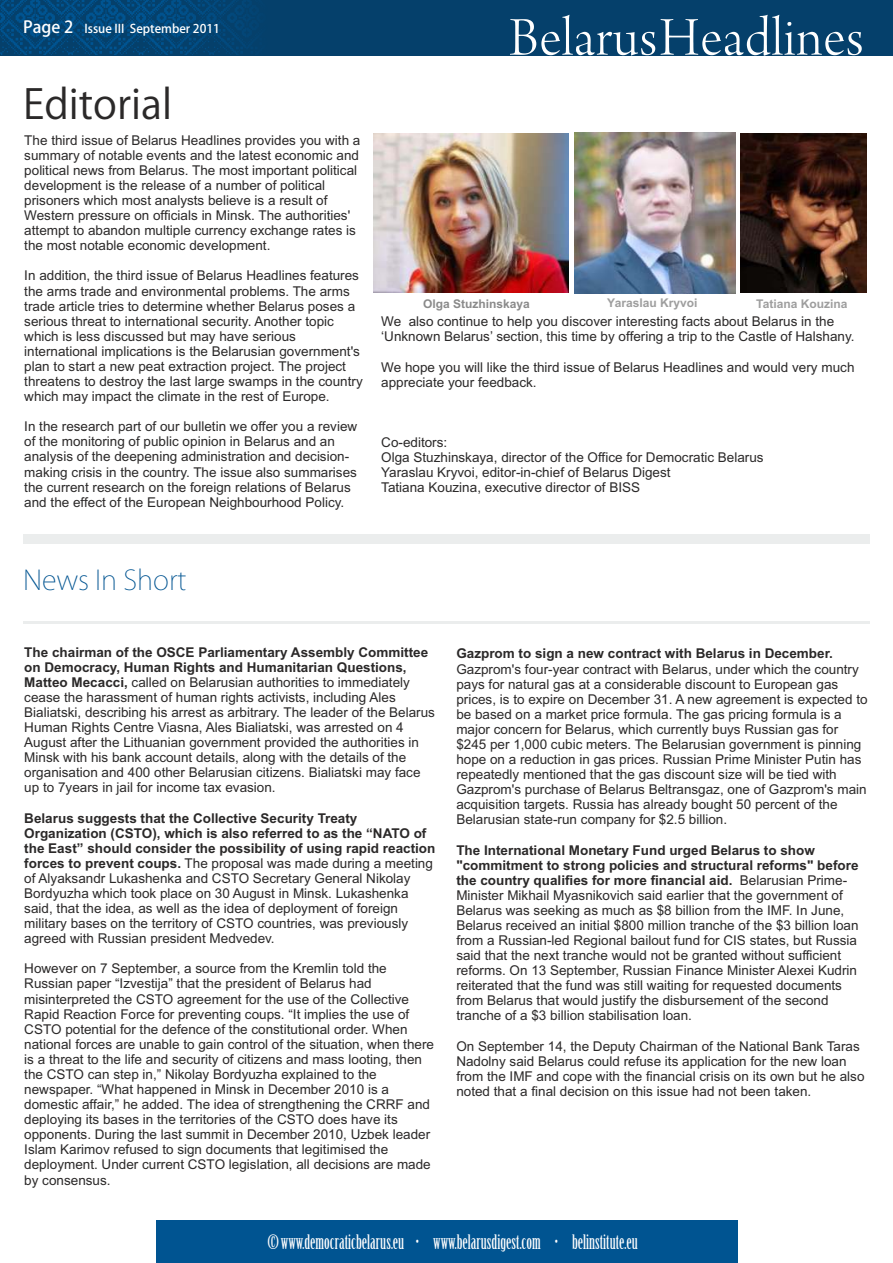
<style>
.page{position:relative;width:893px;height:1263px;background:#fff}
.page>*{position:absolute;margin:0;border:0;box-sizing:border-box;transform-origin:0 0}
.t1{font:57.6px "Arno Pro Light Display";letter-spacing:.015em;color:#fff}
.t2{font:40.5px "Koz Go Pro";color:#2b2929}
.t3{font:200 27px "Koz Go Pro";color:#005491}
.t4{font:19.5px "Birch Std";color:#fff}
.t5{font:13.5px/15.1px "Arial";color:#2b2929}
.t6{font:700 13.5px "Arial";color:#2b2929}
.t7{font:700 12px "Arial";color:#9e9e9e}
.t8{font:500 12px "Koz Go Pro";color:#fff}
.t9{font:700 12px "Arial";color:#8a8a8a}
.s1{font-size:16.5px}
.s2{font-weight:700}
</style>
<div class="page">
<div style="left:0;top:0;width:893px;height:55px;background:#05406b"></div>
<svg style="left:0;top:0;width:249px;height:55px"></svg>
<div style="left:23px;top:535px;width:847px;height:9px;background:#ebeded"></div>
<div style="left:156px;top:1221px;width:581px;height:42px;background:#005491"></div>
<img style="left:740px;top:133px;width:126px;height:159px">
<img style="left:575px;top:132px;width:161px;height:161px">
<hr style="left:23px;top:621px;width:847px;height:2px;background:#ebeded">
<img style="left:374px;top:134px;width:194px;height:158px">
<p class="t8" style="left:23px;top:22px;width:198px"><span class="s1">Page 2</span> Issue III September 2011</p>
<h2 class="t2" style="left:23px;top:84px;width:150px">Editorial</h2>
<p class="t5" style="left:24px;top:134px;width:338px">The third issue of Belarus Headlines provides you with a summary of notable events and the latest economic and political news from Belarus. The most important political development is the release of a number of political prisoners which most analysts believe is a result of Western pressure on officials in Minsk. The authorities' attempt to abandon multiple currency exchange rates is the most notable economic development.</p>
<p class="t5" style="left:24px;top:269px;width:340px">In addition, the third issue of Belarus Headlines features the arms trade and environmental problems. The arms trade article tries to determine whether Belarus poses a serious threat to international security. Another topic which is less discussed but may have serious international implications is the Belarusian government's plan to start a new peat extraction project. The project threatens to destroy the last large swamps in the country which may impact the climate in the rest of Europe.</p>
<p class="t5" style="left:24px;top:420px;width:334px">In the research part of our bulletin we offer you a review of the monitoring of public opinion in Belarus and an analysis of the deepening administration and decision&shy;making crisis in the country. The issue also summarises the current research on the foreign relations of Belarus and the effect of the European Neighbourhood Policy.</p>
<h1 class="t1" style="left:509px;top:15px;width:356px">BelarusHeadlines</h1>
<p class="t9" style="left:423px;top:299px;width:108px">Olga Stuzhinskaya</p>
<p class="t7" style="left:607px;top:298px;width:92px">Yaraslau Kryvoi</p>
<p class="t7" style="left:756px;top:299px;width:93px">Tatiana Kouzina</p>
<p class="t5" style="left:381px;top:315px;width:475px">We also continue to help you discover interesting facts about Belarus in the ‘Unknown Belarus’ section, this time by offering a trip to the Castle of Halshany.</p>
<p class="t5" style="left:381px;top:361px;width:475px">We hope you will like the third issue of Belarus Headlines and would very much appreciate your feedback.</p>
<p class="t5" style="left:381px;top:436px;width:384px">Co-editors:<br>Olga Stuzhinskaya, director of the Office for Democratic Belarus Yaraslau Kryvoi, editor-in-chief of Belarus Digest<br>Tatiana Kouzina, executive director of BISS</p>
<h3 class="t3" style="left:23px;top:566px;width:165px">News In Short</h3>
<p class="t5" style="left:24px;top:645px;width:412px"><span class="s2">The chairman of the OSCE Parliamentary Assembly Committee on Democracy, Human Rights and Humanitarian Questions, Matteo Mecacci,</span> called on Belarusian authorities to immediately cease the harassment of human rights activists, including Ales Bialiatski, describing his arrest as arbitrary. The leader of the Belarus Human Rights Centre Viasna, Ales Bialiatski, was arrested on 4<br>August after the Lithuanian government provided the authorities in Minsk with his bank account details, along with the details of the organisation and 400 other Belarusian citizens. Bialiatski may face up to 7years in jail for income tax evasion.</p>
<p class="t5" style="left:24px;top:811px;width:413px"><span class="s2">Belarus suggests that the Collective Security Treaty Organization (CSTO), which is also referred to as the “NATO of the East” should consider the possibility of using rapid reaction forces to prevent coups.</span> The proposal was made during a meeting of Alyaksandr Lukashenka and CSTO Secretary General Nikolay Bordyuzha which took place on 30 August in Minsk. Lukashenka said, that the idea, as well as the idea of deployment of foreign military bases on the territory of CSTO countries, was previously agreed with Russian president Medvedev.</p>
<p class="t5" style="left:24px;top:962px;width:411px">However on 7 September, a source from the Kremlin told the Russian paper “Izvestija” that the president of Belarus had misinterpreted the CSTO agreement for the use of the Collective Rapid Reaction Force for preventing coups. “It implies the use of CSTO potential for the defence of the constitutional order. When national forces are unable to gain control of the situation, when there is a threat to the life and security of citizens and mass looting, then the CSTO can step in,” Nikolay Bordyuzha explained to the newspaper. “What happened in Minsk in December 2010 is a domestic affair,” he added. The idea of strengthening the CRRF and deploying its bases in the territories of the CSTO does have its opponents. During the last summit in December 2010, Uzbek leader Islam Karimov refused to sign documents that legitimised the deployment. Under current CSTO legislation, all decisions are made by consensus.</p>
<p class="t6" style="left:456px;top:649px;width:378px">Gazprom to sign a new contract with Belarus in December.</p>
<p class="t5" style="left:456px;top:662px;width:413px">Gazprom's four-year contract with Belarus, under which the country pays for natural gas at a considerable discount to European gas prices, is to expire on December 31. A new agreement is expected to be based on a market price formula. The gas pricing formula is a major concern for Belarus, which currently buys Russian gas for $245 per 1,000 cubic meters. The Belarusian government is pinning hope on a reduction in gas prices. Russian Prime Minister Putin has repeatedly mentioned that the gas discount size will be tied with Gazprom's purchase of Belarus Beltransgaz, one of Gazprom's main acquisition targets. Russia has already bought 50 percent of the Belarusian state-run company for $2.5 billion.</p>
<p class="t5" style="left:456px;top:843px;width:404px"><span class="s2">The International Monetary Fund urged Belarus to show "commitment to strong policies and structural reforms" before the country qualifies for more financial aid.</span> Belarusian Prime-Minister Mikhail Myasnikovich said earlier that the government of Belarus was seeking as much as $8 billion from the IMF. In June, Belarus received an initial $800 million tranche of the $3 billion loan from a Russian-led Regional bailout fund for CIS states, but Russia said that the next tranche would not be granted without sufficient reforms. On 13 September, Russian Finance Minister Alexei Kudrin reiterated that the fund was still waiting for requested documents from Belarus that would justify the disbursement of the second tranche of a $3 billion stabilisation loan.</p>
<p class="t5" style="left:456px;top:1039px;width:410px">On September 14, the Deputy Chairman of the National Bank Taras Nadolny said Belarus could refuse its application for the new loan from the IMF and cope with the financial crisis on its own but he also noted that a final decision on this issue had not been taken.</p>
<h3 class="t4" style="left:268px;top:1234px;width:372px">© www.democraticbelarus.eu • www.belarusdigest.com • belinstitute.eu</h3>
</div>
